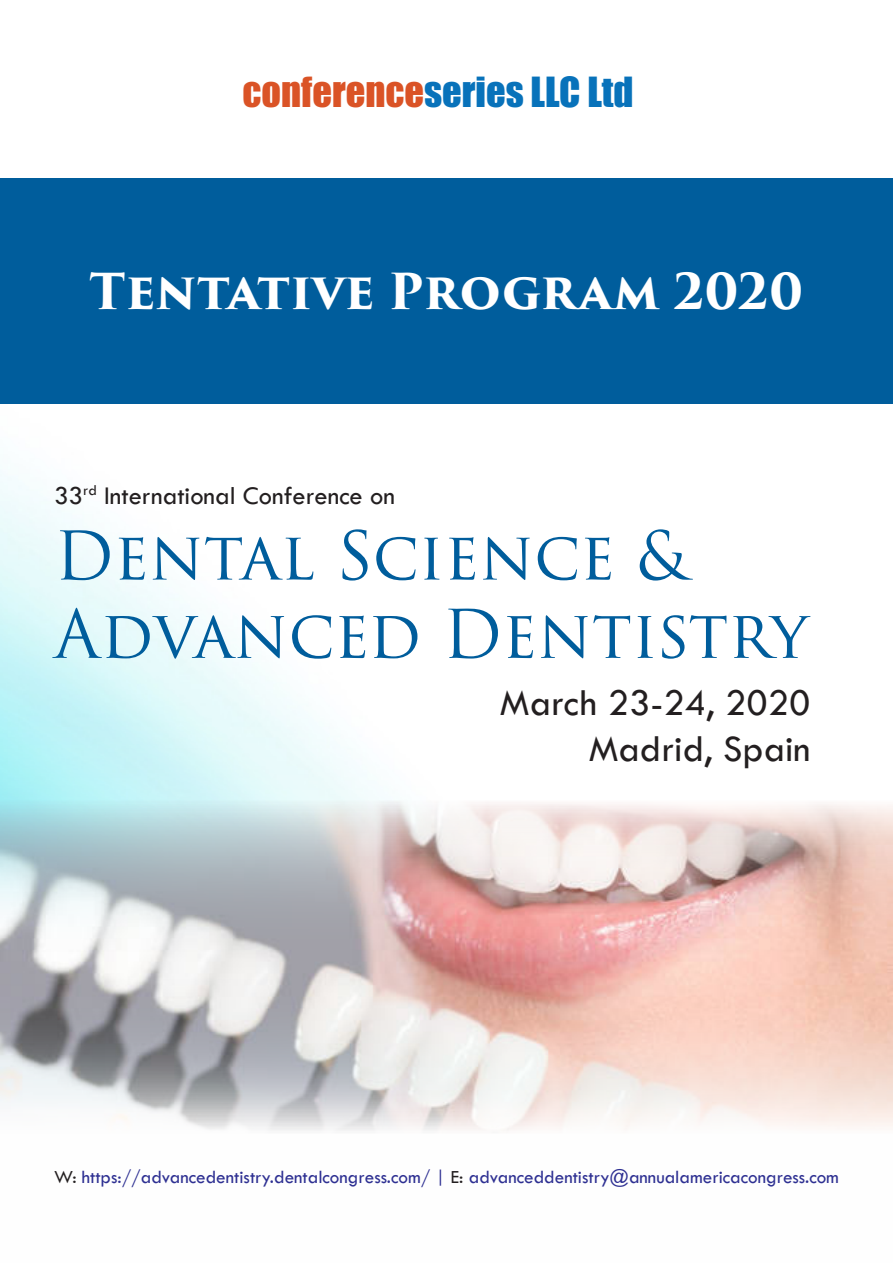
<style>
.page{position:relative;width:893px;height:1263px;background:#fff}
.page>*{position:absolute;margin:0;border:0;box-sizing:border-box;transform-origin:0 0}
.t1{font:65.25px "Trajan Pro 3";letter-spacing:-.005em;color:#005d9c}
.t2{font:700 48.3px "Trajan Pro 3";color:#fff}
.t3{font:38.7px "Tw Cen";color:#231f20}
.t4{font:38.4px "Impact";color:#0872ba}
.t5{font:26.4px "Tw Cen";color:#231f20}
.t6{font:19.05px "Tw Cen";color:#2e3092}
.s1{color:#da5326}
.s2{color:#231f20}
</style>
<div class="page">
<img style="left:0;top:178px;width:893px;height:622px">
<div style="left:0;top:179px;width:893px;height:225px;background:#005d9c"></div>
<img style="left:0;top:800px;width:893px;height:331px">
<p class="t4" style="left:243px;top:62px;width:393px"><span class="s1">conference</span>series LLC Ltd</p>
<p class="t2" style="left:89px;top:256px;width:716px">Tentative Program 2020</p>
<p class="t5" style="left:54px;top:480px;width:342px">33<sup>rd</sup> International Conference on</p>
<p class="t1" style="left:54px;top:511px;width:637px">Dental Science &amp;</p>
<p class="t1" style="left:54px;top:589px;width:756px">Advanced Dentistry</p>
<p class="t3" style="left:500px;top:679px;width:312px">March 23-24, 2020</p>
<p class="t3" style="left:589px;top:726px;width:223px">Madrid, Spain</p>
<p class="t6" style="left:54px;top:1165px;width:786px"><span class="s2">W:</span> https://advancedentistry.dentalcongress.com/ | <span class="s2">E:</span> advanceddentistry@annualamericacongress.com</p>
</div>
